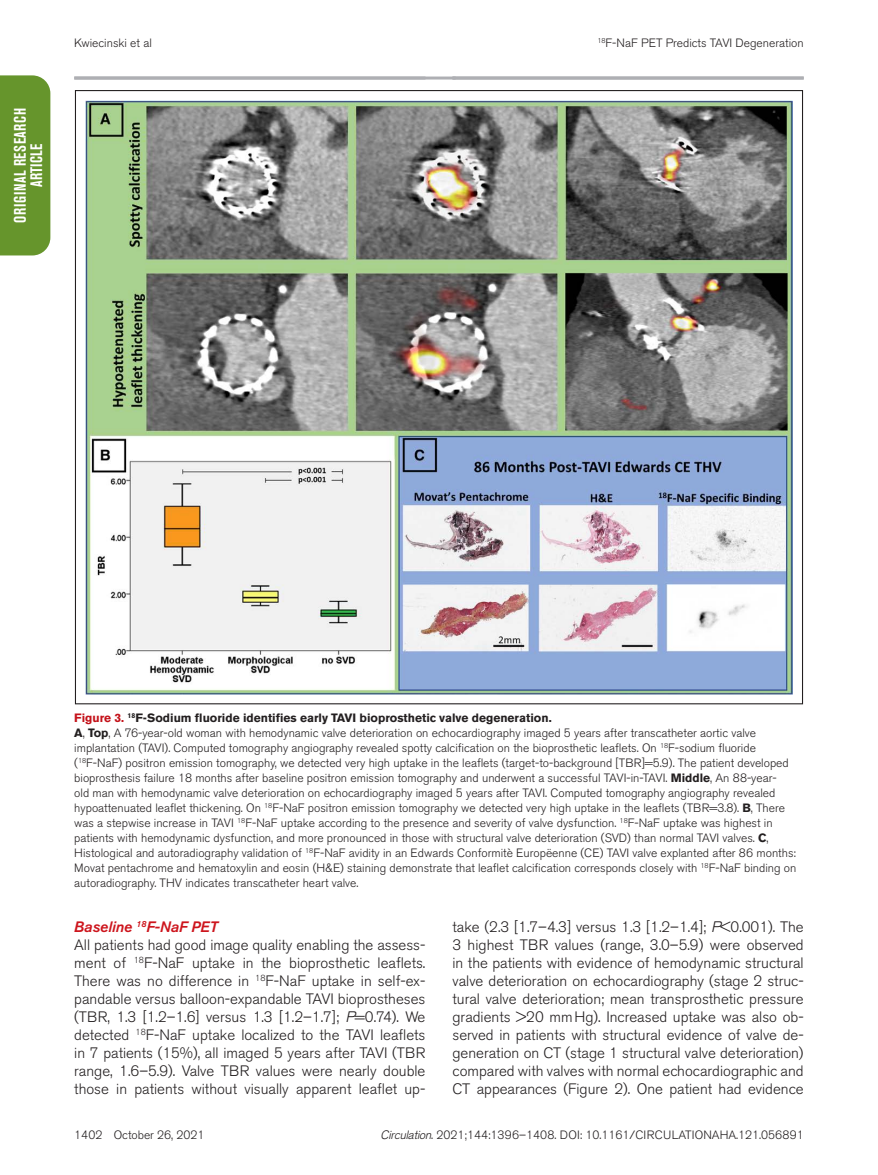
<style>
.page{position:relative;width:878px;height:1175px;background:#fff}
.page>*{position:absolute;margin:0;border:0;box-sizing:border-box;transform-origin:0 0}
.t1{font:700 condensed 16.5px/16.5px "Akzidenz Grotesk BE";letter-spacing:.045em;color:#fff;text-align:center;scale:.9 1}
.t2{font:300 15px/18px "Akzidenz Grotesk BE";color:#231f20}
.t3{font:300 12px/15px "Akzidenz Grotesk BE";color:#231f20}
.s1{font-weight:700;color:#c4121a}
.s2{font-weight:700}
.s3{font-weight:500;font-style:italic;color:#cd151d}
.s4{font-family:"Akzidenz Grotesk";font-style:italic}
</style>
<div class="page">
<div style="left:0;top:75px;width:50px;height:180px;background:#66952c"></div>
<hr style="left:74px;top:76px;width:381px;height:4px;background:#b9babe">
<svg style="left:452px;top:76px;width:351px;height:4px"></svg>
<svg style="left:74px;top:90px;width:729px;height:615px"></svg>
<h1 class="t1" style="left:12px;top:223px;width:128px;rotate:-90deg">ORIGINAL RESEARCH<br>ARTICLE</h1>
<p class="t3" style="left:74px;top:36px;width:79px">Kwiecinski et al</p>
<p class="t3" style="left:597px;top:36px;width:208px"><sup>18</sup>F-NaF PET Predicts TAVI Degeneration</p>
<p class="t3" style="left:74px;top:711px;width:723px"><span class="s1">Figure 3.</span> <sup>18</sup><span class="s2">F-Sodium fluoride identifies early TAVI bioprosthetic valve degeneration.<br>A</span>, <span class="s2">Top</span>, A 76-year-old woman with hemodynamic valve deterioration on echocardiography imaged 5 years after transcatheter aortic valve implantation (TAVI). Computed tomography angiography revealed spotty calcification on the bioprosthetic leaflets. On <sup>18</sup>F-sodium fluoride (<sup>18</sup>F-NaF) positron emission tomography, we detected very high uptake in the leaflets (target-to-background [TBR]=5.9). The patient developed bioprosthesis failure 18 months after baseline positron emission tomography and underwent a successful TAVI-in-TAVI. <span class="s2">Middle</span>, An 88-year-<br>old man with hemodynamic valve deterioration on echocardiography imaged 5 years after TAVI. Computed tomography angiography revealed hypoattenuated leaflet thickening. On <sup>18</sup>F-NaF positron emission tomography we detected very high uptake in the leaflets (TBR=3.8). <span class="s2">B</span>, There was a stepwise increase in TAVI <sup>18</sup>F-NaF uptake according to the presence and severity of valve dysfunction. <sup>18</sup>F-NaF uptake was highest in patients with hemodynamic dysfunction, and more pronounced in those with structural valve deterioration (SVD) than normal TAVI valves. <span class="s2">C</span>, Histological and autoradiography validation of <sup>18</sup>F-NaF avidity in an Edwards Conformitè Europëenne (CE) TAVI valve explanted after 86 months:<br>Movat pentachrome and hematoxylin and eosin (H&amp;E) staining demonstrate that leaflet calcification corresponds closely with <sup>18</sup>F-NaF binding on autoradiography. THV indicates transcatheter heart valve.</p>
<p class="t2" style="left:74px;top:917px;width:353px"><span class="s3">Baseline</span> <sup>18</sup><span class="s3">F-NaF PET<br></span>All patients had good image quality enabling the assess&shy;ment of <sup>18</sup>F-NaF uptake in the bioprosthetic leaflets.<br>There was no difference in <sup>18</sup>F-NaF uptake in self-ex&shy;pandable versus balloon-expandable TAVI bioprostheses (TBR, 1.3 [1.2–1.6] versus 1.3 [1.2–1.7]; <span class="s4">P</span>=0.74). We detected <sup>18</sup>F-NaF uptake localized to the TAVI leaflets in 7 patients (15%), all imaged 5 years after TAVI (TBR range, 1.6–5.9). Valve TBR values were nearly double those in patients without visually apparent leaflet up-</p>
<p class="t2" style="left:452px;top:917px;width:353px;text-align:justify">take (2.3 [1.7–4.3] versus 1.3 [1.2–1.4]; <span class="s4">P</span>&lt;0.001). The 3 highest TBR values (range, 3.0–5.9) were observed in the patients with evidence of hemodynamic structural valve deterioration on echocardiography (stage 2 struc&shy;tural valve deterioration; mean transprosthetic pressure gradients &gt;20 mmHg). Increased uptake was also ob&shy;served in patients with structural evidence of valve de&shy;generation on CT (stage 1 structural valve deterioration) compared with valves with normal echocardiographic and CT appearances (Figure 2). One patient had evidence</p>
<p class="t3" style="left:74px;top:1127px;width:132px">1402 October 26, 2021</p>
<p class="t3" style="left:380px;top:1127px;width:424px"><span class="s4">Circulation</span>. 2021;144:1396–1408. DOI: 10.1161/CIRCULATIONAHA.121.056891</p>
</div>
